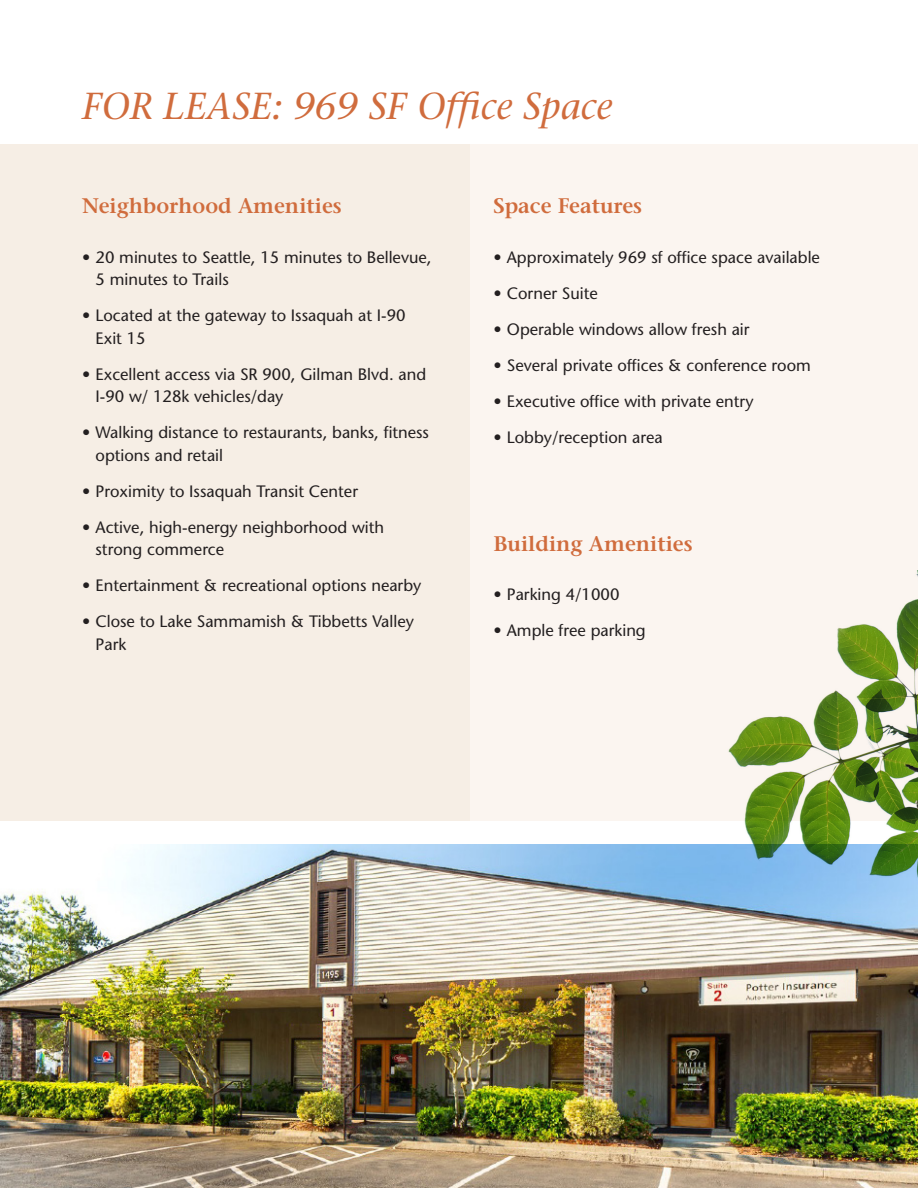
<style>
.page{position:relative;width:918px;height:1188px;background:#fff}
.page>*{position:absolute;margin:0;border:0;box-sizing:border-box;transform-origin:0 0}
.t1{font:italic 37.5px "Stone Serif";color:#d06c3d}
.t2{font:600 21px "Stone Serif";color:#d06c3d}
.t3{font:16.5px/22.5px "Stone Sans";color:#231f20}
</style>
<div class="page">
<img style="left:0;top:845px;width:918px;height:343px">
<div style="left:0;top:145px;width:470px;height:676px;background:#f6eee5"></div>
<div style="left:470px;top:145px;width:448px;height:676px;background:#fbf5f0"></div>
<img style="left:710px;top:570px;width:208px;height:400px">
<p class="t1" style="left:82px;top:84px;width:532px">FOR LEASE: 969 SF Office Space</p>
<p class="t2" style="left:82px;top:193px;width:261px">Neighborhood Amenities</p>
<p class="t3" style="left:96px;top:246px;width:338px;text-indent:-14px">• 20 minutes to Seattle, 15 minutes to Bellevue,<br>5 minutes to Trails</p>
<p class="t3" style="left:96px;top:304px;width:312px;text-indent:-14px">• Located at the gateway to Issaquah at I-90<br>Exit 15</p>
<p class="t3" style="left:96px;top:363px;width:332px;text-indent:-14px">• Excellent access via SR 900, Gilman Blvd. and<br>I-90 w/ 128k vehicles/day</p>
<p class="t3" style="left:96px;top:421px;width:335px;text-indent:-14px">• Walking distance to restaurants, banks, fitness options and retail</p>
<p class="t3" style="left:82px;top:480px;width:278px">• Proximity to Issaquah Transit Center</p>
<p class="t3" style="left:96px;top:516px;width:290px;text-indent:-14px">• Active, high-energy neighborhood with strong commerce</p>
<p class="t3" style="left:82px;top:574px;width:341px">• Entertainment &amp; recreational options nearby</p>
<p class="t3" style="left:96px;top:610px;width:320px;text-indent:-14px">• Close to Lake Sammamish &amp; Tibbetts Valley<br>Park</p>
<p class="t2" style="left:493px;top:193px;width:150px">Space Features</p>
<p class="t3" style="left:493px;top:246px;width:328px">• Approximately 969 sf office space available</p>
<p class="t3" style="left:493px;top:282px;width:106px">• Corner Suite</p>
<p class="t3" style="left:493px;top:318px;width:258px">• Operable windows allow fresh air</p>
<p class="t3" style="left:493px;top:354px;width:319px">• Several private offices &amp; conference room</p>
<p class="t3" style="left:493px;top:390px;width:262px">• Executive office with private entry</p>
<p class="t3" style="left:493px;top:426px;width:171px">• Lobby/reception area</p>
<p class="t2" style="left:493px;top:531px;width:201px">Building Amenities</p>
<p class="t3" style="left:493px;top:583px;width:128px">• Parking 4/1000</p>
<p class="t3" style="left:493px;top:619px;width:154px">• Ample free parking</p>
</div>
